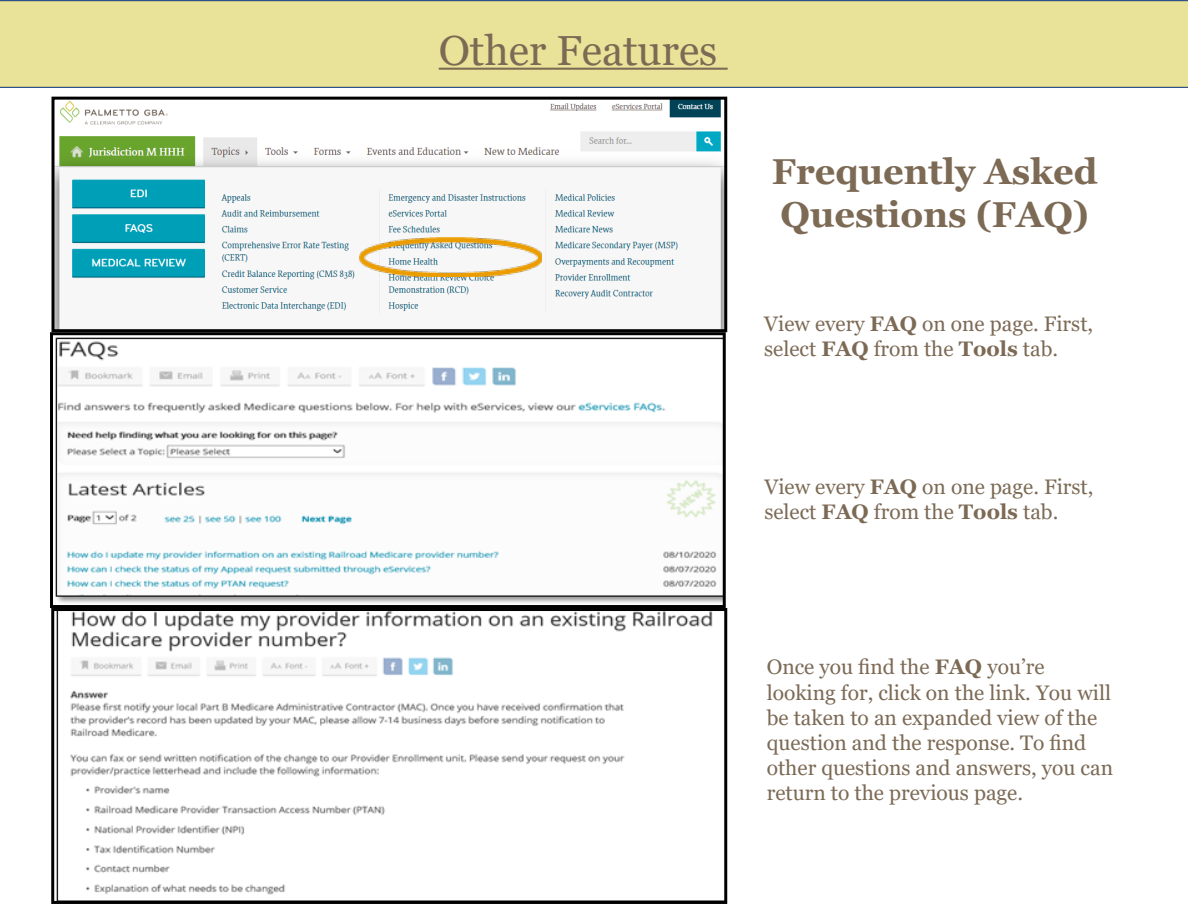
<style>
.page{position:relative;width:1188px;height:918px;background:#fff}
.page>*{position:absolute;margin:0;border:0;box-sizing:border-box;transform-origin:0 0}
.t1{font:42px "Georgia";color:#7c6a55}
.t2{font:700 36px/43.2px "Georgia";color:#7c6a55}
.t3{font:21px/25.2px "Georgia";color:#7c6a55}
.s1{font-weight:700}
</style>
<div class="page">
<img style="left:56px;top:101px;width:667px;height:227px">
<hr style="left:439px;top:68px;width:289px;height:2px;background:#7c6a55">
<div style="left:52px;top:97px;width:675px;height:235px;border:3px solid #000"></div>
<svg style="left:50px;top:331px;width:678px;height:573px"></svg>
<img style="left:359px;top:237px;width:183px;height:39px">
<p class="t1" style="left:439px;top:25px;width:280px">Other Features</p>
<p class="t2" style="left:772px;top:150px;width:327px">Frequently Asked<br>Questions (FAQ)</p>
<p class="t3" style="left:764px;top:312px;width:331px">View every <span class="s1">FAQ</span> on one page. First, select <span class="s1">FAQ</span> from the <span class="s1">Tools</span> tab.</p>
<p class="t3" style="left:764px;top:474px;width:331px">View every <span class="s1">FAQ</span> on one page. First, select <span class="s1">FAQ</span> from the <span class="s1">Tools</span> tab.</p>
<p class="t3" style="left:767px;top:655px;width:346px">Once you find the <span class="s1">FAQ</span> you’re looking for, click on the link. You will be taken to an expanded view of the</p>
<p class="t3" style="left:767px;top:731px;width:321px">question and the response. To find</p>
<p class="t3" style="left:767px;top:756px;width:348px">other questions and answers, you can return to the previous page.</p>
</div>
